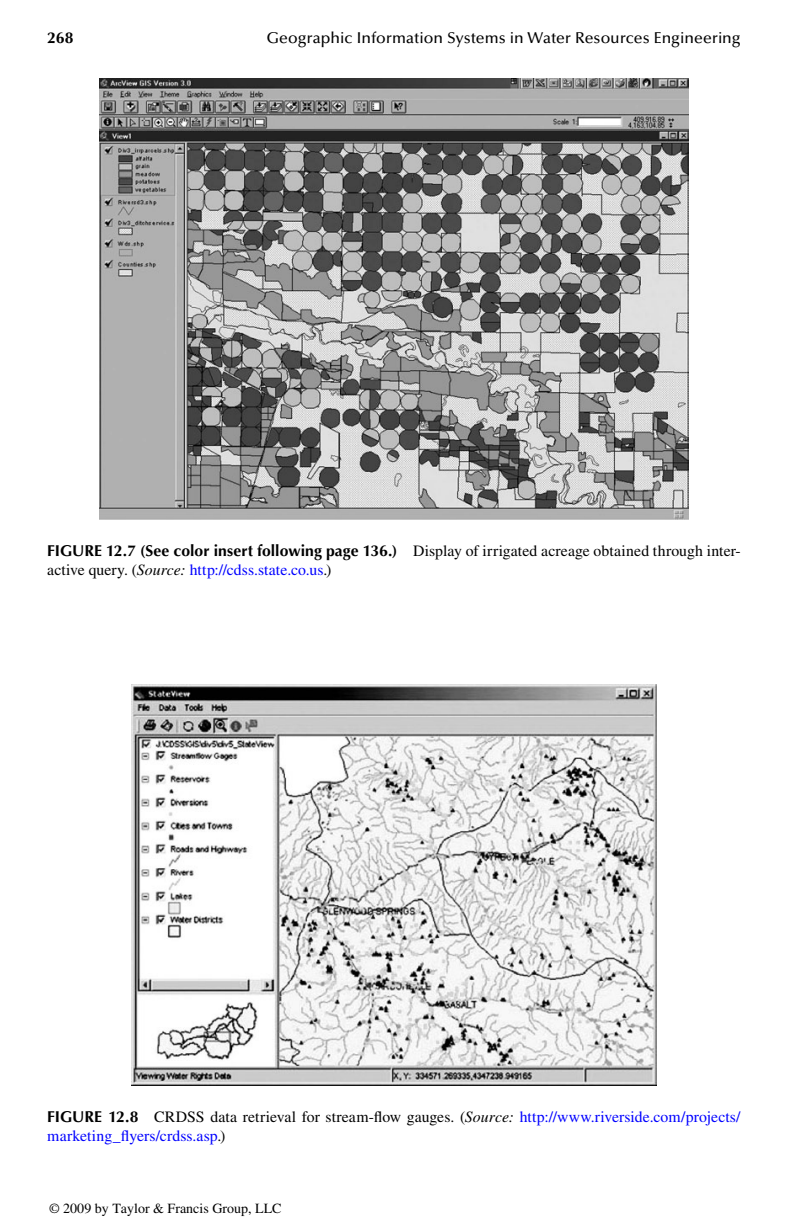
<style>
.page{position:relative;width:788px;height:1229px;background:#fff}
.page>*{position:absolute;margin:0;border:0;box-sizing:border-box;transform-origin:0 0}
.t1{font:15.75px/18.9px "Times LT Std";letter-spacing:.005em;color:#000}
.t2{font:15.75px/18.9px "Times LT Std";letter-spacing:.005em;color:#00f}
.t3{font:500 15.75px "Optima LT Std";color:#000}
.t4{font:700 15.75px "Optima LT Std";color:#000}
.t5{font:14px "Times";color:#000}
.s1{font-family:"Optima LT Std";font-weight:700}
.s2{font-style:italic}
.s3{color:#00f}
.s4{font-family:"Optima LT Std";font-weight:700;color:#000}
.s5{color:#000}
.s6{font-style:italic;color:#000}
</style>
<div class="page">
<img style="left:100px;top:79px;width:588px;height:440px">
<img style="left:131px;top:684px;width:525px;height:401px">
<p class="t4" style="left:47px;top:29px;width:28px">268</p>
<p class="t3" style="left:267px;top:29px;width:475px">Geographic Information Systems in Water Resources Engineering</p>
<p class="t1" style="left:47px;top:541px;width:695px"><span class="s1">Fig ure 12.7 (See color insert following page 136.)</span> Display of irrigated acreage obtained through inter&shy;active query. (<span class="s2">Source:</span> <span class="s3">http://cdss.state.co.us</span>.)</p>
<p class="t2" style="left:47px;top:1107px;width:694px"><span class="s4">Fig ure 12.8</span> <span class="s5">CRDSS data retrieval for stream-flow gauges. (</span><span class="s6">Source:</span> http://www.riverside.com/projects/ marketing_flyers/crdss.asp<span class="s5">.)</span></p>
<p class="t5" style="left:49px;top:1200px;width:234px">© 2009 by Taylor &amp; Francis Group, LLC</p>
</div>
